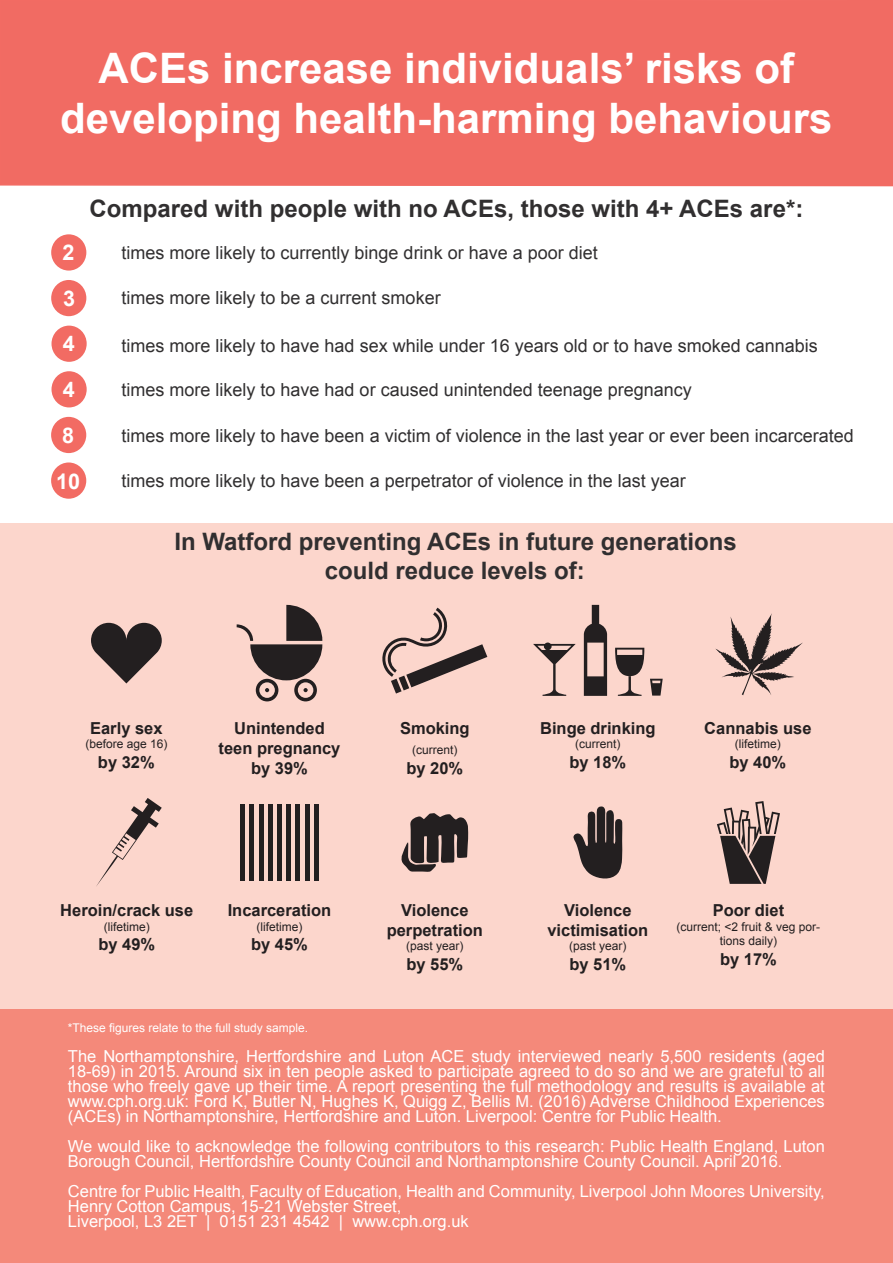
<style>
.page{position:relative;width:893px;height:1263px;background:#fff}
.page>*{position:absolute;margin:0;border:0;box-sizing:border-box;transform-origin:0 0}
.t1{font:700 42px/50.4px "Arial";color:#fff;text-align:center}
.t2{font:700 24px "Arial";color:#312f30}
.t3{font:700 21.6px "Arial";color:#fff}
.t4{font:18px "Arial";color:#312f30}
.t5{font:16.5px/15px "Arial";color:#fff}
.t6{font:700 16.5px/19.8px "Arial";color:#231f20;text-align:center}
.t7{font:12px/14.4px "Arial";color:#231f20;text-align:center}
.t8{font:12px "Arial";color:#fff}
</style>
<div class="page">
<div style="left:0;top:523px;width:893px;height:487px;background:#fcd6cc"></div>
<svg style="left:715px;top:613px;width:88px;height:82px"></svg>
<div style="left:0;top:1010px;width:893px;height:253px;background:#f4897a"></div>
<div style="left:0;top:0;width:893px;height:187px;background:#f16b63"></div>
<div style="left:51px;top:234px;width:35px;height:37px;background:#f26b63;border-radius:50%"></div>
<div style="left:51px;top:280px;width:35px;height:36px;background:#f26b63;border-radius:50%"></div>
<div style="left:52px;top:326px;width:35px;height:36px;background:#f26b63;border-radius:50%"></div>
<div style="left:52px;top:371px;width:35px;height:36px;background:#f26b63;border-radius:50%"></div>
<div style="left:51px;top:417px;width:35px;height:36px;background:#f26b63;border-radius:50%"></div>
<div style="left:51px;top:462px;width:35px;height:37px;background:#f26b63;border-radius:50%"></div>
<svg style="left:91px;top:623px;width:71px;height:60px"></svg>
<svg style="left:96px;top:798px;width:66px;height:88px"></svg>
<svg style="left:584px;top:605px;width:23px;height:91px"></svg>
<svg style="left:615px;top:648px;width:29px;height:48px"></svg>
<svg style="left:533px;top:642px;width:43px;height:54px"></svg>
<svg style="left:650px;top:679px;width:13px;height:17px"></svg>
<svg style="left:573px;top:806px;width:49px;height:73px"></svg>
<svg style="left:382px;top:608px;width:105px;height:85px"></svg>
<svg style="left:401px;top:813px;width:67px;height:59px"></svg>
<svg style="left:237px;top:605px;width:85px;height:96px"></svg>
<hr style="left:241px;top:804px;width:4px;height:77px;background:#231f20">
<hr style="left:314px;top:804px;width:4px;height:77px;background:#231f20">
<hr style="left:305px;top:804px;width:4px;height:77px;background:#231f20">
<hr style="left:296px;top:804px;width:4px;height:77px;background:#231f20">
<hr style="left:287px;top:804px;width:4px;height:77px;background:#231f20">
<div style="left:277px;top:804px;width:5px;height:77px;background:#231f20"></div>
<hr style="left:268px;top:804px;width:4px;height:77px;background:#231f20">
<hr style="left:259px;top:804px;width:4px;height:77px;background:#231f20">
<hr style="left:250px;top:804px;width:4px;height:77px;background:#231f20">
<svg style="left:717px;top:801px;width:63px;height:83px"></svg>
<p class="t1" style="left:60px;top:44px;width:774px">ACEs increase individuals’ risks of developing health-harming behaviours</p>
<p class="t2" style="left:90px;top:193px;width:715px">Compared with people with no ACEs, those with 4+ ACEs are*:</p>
<p class="t3" style="left:62px;top:238px;width:14px">2</p>
<p class="t4" style="left:122px;top:241px;width:478px">times more likely to currently binge drink or have a poor diet</p>
<p class="t4" style="left:122px;top:286px;width:321px">times more likely to be a current smoker</p>
<p class="t4" style="left:122px;top:333px;width:698px">times more likely to have had sex while under 16 years old or to have smoked cannabis</p>
<p class="t4" style="left:122px;top:378px;width:572px">times more likely to have had or caused unintended teenage pregnancy</p>
<p class="t4" style="left:122px;top:423px;width:734px">times more likely to have been a victim of violence in the last year or ever been incarcerated</p>
<p class="t4" style="left:122px;top:469px;width:566px">times more likely to have been a perpetrator of violence in the last year</p>
<p class="t3" style="left:63px;top:284px;width:14px">3</p>
<p class="t3" style="left:63px;top:329px;width:14px">4</p>
<p class="t3" style="left:63px;top:375px;width:14px">4</p>
<p class="t3" style="left:62px;top:421px;width:14px">8</p>
<p class="t3" style="left:56px;top:467px;width:26px">10</p>
<p class="t2" style="left:174px;top:526px;width:564px">In Watford preventing ACEs in future generations</p>
<p class="t2" style="left:325px;top:555px;width:262px">could reduce levels of:</p>
<p class="t6" style="left:90px;top:719px;width:74px">Early sex</p>
<p class="t7" style="left:85px;top:737px;width:84px">(before age 16)</p>
<p class="t6" style="left:98px;top:753px;width:58px">by 32%</p>
<p class="t6" style="left:219px;top:719px;width:123px">Unintended teen pregnancy</p>
<p class="t6" style="left:251px;top:758px;width:58px">by 39%</p>
<p class="t6" style="left:400px;top:719px;width:71px">Smoking</p>
<p class="t7" style="left:412px;top:742px;width:47px">(current)</p>
<p class="t6" style="left:406px;top:758px;width:58px">by 20%</p>
<p class="t6" style="left:540px;top:719px;width:117px">Binge drinking</p>
<p class="t7" style="left:575px;top:737px;width:47px">(current)</p>
<p class="t6" style="left:569px;top:753px;width:58px">by 18%</p>
<p class="t6" style="left:704px;top:719px;width:109px">Cannabis use</p>
<p class="t7" style="left:735px;top:737px;width:47px">(lifetime)</p>
<p class="t6" style="left:729px;top:753px;width:58px">by 40%</p>
<p class="t6" style="left:60px;top:901px;width:134px">Heroin/crack use</p>
<p class="t7" style="left:104px;top:919px;width:47px">(lifetime)</p>
<p class="t6" style="left:98px;top:935px;width:58px">by 49%</p>
<p class="t6" style="left:228px;top:901px;width:105px">Incarceration</p>
<p class="t7" style="left:256px;top:919px;width:47px">(lifetime)</p>
<p class="t6" style="left:251px;top:935px;width:58px">by 45%</p>
<p class="t6" style="left:387px;top:901px;width:98px">Violence perpetration</p>
<p class="t7" style="left:406px;top:939px;width:59px">(past year)</p>
<p class="t6" style="left:406px;top:955px;width:58px">by 55%</p>
<p class="t6" style="left:547px;top:901px;width:102px">Violence victimisation</p>
<p class="t7" style="left:569px;top:939px;width:59px">(past year)</p>
<p class="t6" style="left:569px;top:955px;width:58px">by 51%</p>
<p class="t6" style="left:713px;top:901px;width:73px">Poor diet</p>
<p class="t7" style="left:677px;top:919px;width:145px">(current; &lt;2 fruit &amp; veg por&shy;tions daily)</p>
<p class="t6" style="left:720px;top:950px;width:58px">by 17%</p>
<p class="t8" style="left:68px;top:1019px;width:242px">*These figures relate to the full study sample.</p>
<p class="t5" style="left:68px;top:1048px;width:758px;text-align:justify">The Northamptonshire, Hertfordshire and Luton ACE study interviewed nearly 5,500 residents (aged 18-69) in 2015. Around six in ten people asked to participate agreed to do so and we are grateful to all those who freely gave up their time. A report presenting the full methodology and results is available at www.cph.org.uk: Ford K, Butler N, Hughes K, Quigg Z, Bellis M. (2016) Adverse Childhood Experiences (ACEs) in Northamptonshire, Hertfordshire and Luton. Liverpool: Centre for Public Health.</p>
<p class="t5" style="left:68px;top:1138px;width:758px">We would like to acknowledge the following contributors to this research: Public Health England, Luton<br>Borough Council, Hertfordshire County Council and Northamptonshire County Council. April 2016.</p>
<p class="t5" style="left:68px;top:1183px;width:758px">Centre for Public Health, Faculty of Education, Health and Community, Liverpool John Moores University,<br>Henry Cotton Campus, 15-21 Webster Street,</p>
<p class="t5" style="left:68px;top:1213px;width:402px">Liverpool, L3 2ET | 0151 231 4542 | www.cph.org.uk</p>
</div>
